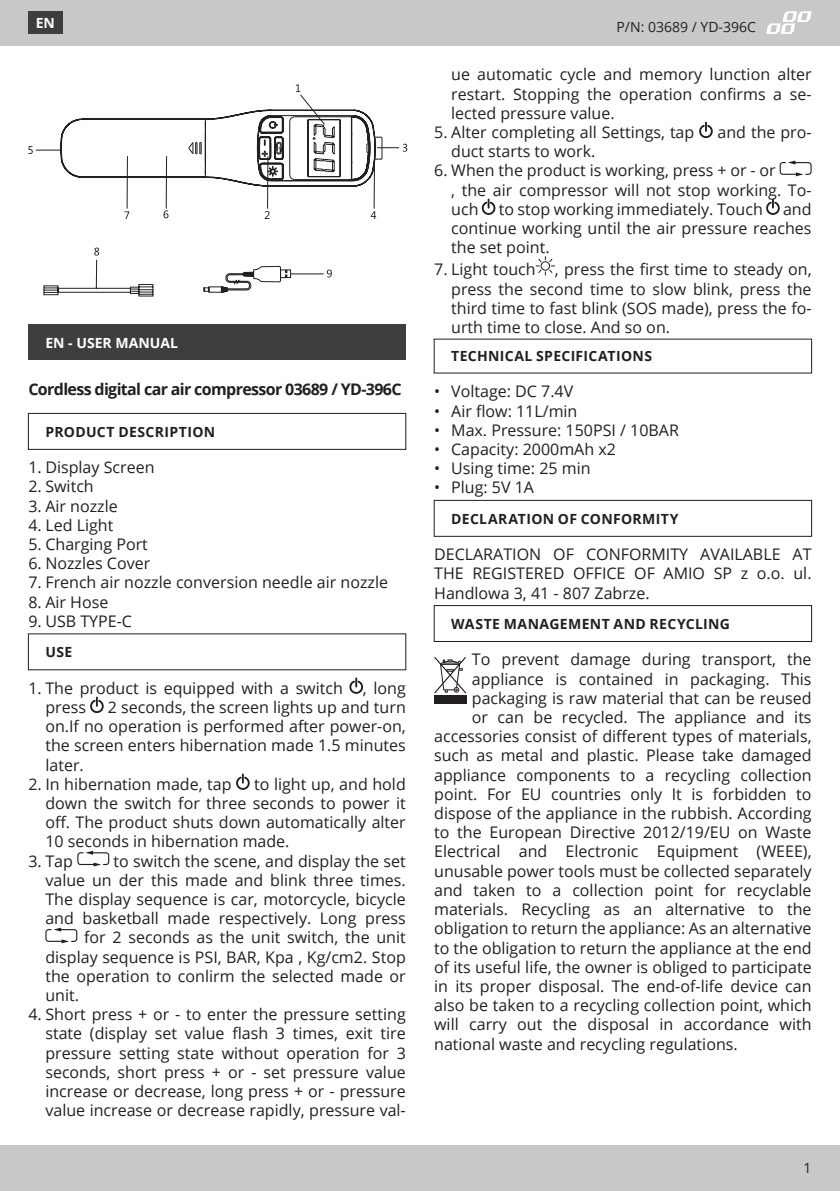
<style>
.page{position:relative;width:840px;height:1191px;background:#fff}
.page>*{position:absolute;margin:0;border:0;box-sizing:border-box;transform-origin:0 0}
.Tekst{font:16px/19.2px "Open Sans";color:#231f20;text-align:justify}
.Nazwa_produktu{font:700 16px "Open Sans";letter-spacing:-.04em;color:#231f20}
.Nagłówek_ROZDZIAŁU{font:700 14px "Open Sans";letter-spacing:.025em;color:#231f20}
.t1{font:14px "Open Sans";color:#231f20}
.Jezyk{font:700 14px "Open Sans";color:#fff}
.Jezyk_Ikona{font:700 14px "Open Sans";color:#fff}
</style>
<div class="page">
<div style="left:0;top:0;width:839px;height:45px;background:#c7c8ca"></div>
<div style="left:0;top:1145px;width:839px;height:46px;background:#c7c8ca"></div>
<svg style="left:766px;top:11px;width:45px;height:23px"></svg>
<div style="left:28px;top:324px;width:377px;height:36px;background:#3e3e3f"></div>
<div style="left:28px;top:413px;width:378px;height:37px;border:1px solid #231f20"></div>
<svg style="left:349px;top:677px;width:14px;height:17px"></svg>
<svg style="left:90px;top:696px;width:14px;height:17px"></svg>
<svg style="left:236px;top:773px;width:14px;height:17px"></svg>
<svg style="left:77px;top:850px;width:33px;height:16px"></svg>
<svg style="left:45px;top:927px;width:33px;height:16px"></svg>
<div style="left:433px;top:500px;width:378px;height:37px;border:1px solid #231f20"></div>
<div style="left:433px;top:605px;width:378px;height:37px;border:1px solid #231f20"></div>
<svg style="left:699px;top:121px;width:13px;height:17px"></svg>
<svg style="left:779px;top:161px;width:32px;height:15px"></svg>
<svg style="left:481px;top:198px;width:14px;height:17px"></svg>
<svg style="left:766px;top:198px;width:13px;height:17px"></svg>
<svg style="left:535px;top:256px;width:20px;height:20px"></svg>
<svg style="left:434px;top:657px;width:32px;height:36px"></svg>
<div style="left:434px;top:695px;width:32px;height:9px;background:#231f20"></div>
<div style="left:28px;top:11px;width:34px;height:23px;background:#3e3e3f"></div>
<svg style="left:28px;top:84px;width:379px;height:135px"></svg>
<svg style="left:43px;top:248px;width:288px;height:49px"></svg>
<p class="Jezyk_Ikona" style="left:36px;top:13px;width:21px">EN</p>
<p class="Jezyk" style="left:45px;top:332px;width:134px">EN - USER MANUAL</p>
<p class="Nazwa_produktu" style="left:28px;top:378px;width:374px">Cordless digital car air compressor 03689 / YD-396C</p>
<p class="Nagłówek_ROZDZIAŁU" style="left:45px;top:422px;width:171px">PRODUCT DESCRIPTION</p>
<p class="Tekst" style="left:28px;top:457px;width:128px">1. Display Screen</p>
<p class="Tekst" style="left:28px;top:476px;width:67px">2. Switch</p>
<p class="Tekst" style="left:28px;top:496px;width:91px">3. Air nozzle</p>
<p class="Tekst" style="left:28px;top:515px;width:86px">4. Led Light</p>
<p class="Tekst" style="left:28px;top:534px;width:121px">5. Charging Port</p>
<p class="Tekst" style="left:28px;top:553px;width:123px">6. Nozzles Cover</p>
<p class="Tekst" style="left:28px;top:572px;width:361px">7. French air nozzle conversion needle air nozzle</p>
<p class="Tekst" style="left:28px;top:592px;width:81px">8. Air Hose</p>
<p class="Tekst" style="left:28px;top:611px;width:105px">9. USB TYPE-C</p>
<p class="Nagłówek_ROZDZIAŁU" style="left:45px;top:642px;width:28px">USE</p>
<p class="Tekst" style="left:45px;top:678px;width:362px;text-indent:-17px">1. The product is equipped with a switch , long press</p>
<p class="Tekst" style="left:45px;top:697px;width:362px;text-indent:62px">2 seconds, the screen lights up and turn on.If no operation is performed after power-on, the screen enters hibernation made 1.5 minutes later.</p>
<p class="Tekst" style="left:28px;top:774px;width:205px">2. In hibernation made, tap</p>
<p class="Tekst" style="left:45px;top:774px;width:362px;text-indent:209px">to light up, and hold down the switch for three seconds to power it off. The product shuts down automatically alter 10 seconds in hibernation made.</p>
<p class="Tekst" style="left:28px;top:850px;width:46px">3. Tap</p>
<p class="Tekst" style="left:114px;top:850px;width:293px">to switch the scene, and display the set</p>
<p class="Tekst" style="left:45px;top:870px;width:362px">value un der this made and blink three times.</p>
<p class="Tekst" style="left:45px;top:889px;width:362px">The display sequence is car, motorcycle, bicycle</p>
<p class="Tekst" style="left:45px;top:908px;width:362px">and basketball made respectively. Long press</p>
<p class="Tekst" style="left:84px;top:927px;width:323px">for 2 seconds as the unit switch, the unit</p>
<p class="Tekst" style="left:45px;top:946px;width:362px">display sequence is PSI, BAR, Kpa , Kg/cm2. Stop</p>
<p class="Tekst" style="left:45px;top:966px;width:362px">the operation to conlirm the selected made or</p>
<p class="Tekst" style="left:45px;top:985px;width:35px">unit.</p>
<p class="Tekst" style="left:45px;top:1004px;width:362px;text-indent:-17px">4. Short press + or - to enter the pressure setting state (display set value flash 3 times, exit tire pressure setting state without operation for 3 seconds, short press + or - set pressure value increase or decrease, long press + or - pressure value increase or decrease rapidly, pressure val-</p>
<p class="t1" style="left:616px;top:18px;width:141px">P/N: 03689 / YD-396C</p>
<p class="Tekst" style="left:451px;top:64px;width:362px">ue automatic cycle and memory lunction alter restart. Stopping the operation confirms a se&shy;lected pressure value.</p>
<p class="Tekst" style="left:434px;top:122px;width:261px">5. Alter completing all Settings, tap</p>
<p class="Tekst" style="left:717px;top:122px;width:95px">and the pro-</p>
<p class="Tekst" style="left:451px;top:141px;width:145px">duct starts to work.</p>
<p class="Tekst" style="left:451px;top:160px;width:362px;text-align:left;text-indent:-17px">6. When the product is working, press + or - or<br>, the air compressor will not stop working. To&shy;uch</p>
<p class="Tekst" style="left:451px;top:199px;width:362px;text-indent:331px">and continue working until the air pressure reaches the set point.</p>
<p class="Tekst" style="left:451px;top:259px;width:362px;text-indent:-17px">7. Light touch , press the first time to steady on, press the second time to slow blink, press the third time to fast blink (SOS made), press the fo&shy;urth time to close. And so on.</p>
<p class="Nagłówek_ROZDZIAŁU" style="left:451px;top:346px;width:202px">TECHNICAL SPECIFICATIONS</p>
<p class="Tekst" style="left:434px;top:381px;width:140px">• Voltage: DC 7.4V</p>
<p class="Tekst" style="left:434px;top:401px;width:145px">• Air flow: 11L/min</p>
<p class="Tekst" style="left:434px;top:420px;width:246px">• Max. Pressure: 150PSI / 10BAR</p>
<p class="Tekst" style="left:434px;top:439px;width:183px">• Capacity: 2000mAh x2</p>
<p class="Tekst" style="left:434px;top:458px;width:158px">• Using time: 25 min</p>
<p class="Tekst" style="left:434px;top:477px;width:101px">• Plug: 5V 1A</p>
<p class="Nagłówek_ROZDZIAŁU" style="left:451px;top:509px;width:229px">DECLARATION OF CONFORMITY</p>
<p class="Tekst" style="left:434px;top:544px;width:379px">DECLARATION OF CONFORMITY AVAILABLE AT THE REGISTERED OFFICE OF AMIO SP z o.o. ul.<br>Handlowa 3, 41 - 807 Zabrze.</p>
<p class="Nagłówek_ROZDZIAŁU" style="left:451px;top:614px;width:280px">WASTE MANAGEMENT AND RECYCLING</p>
<p class="Tekst" style="left:471px;top:649px;width:341px">To prevent damage during transport, the</p>
<p class="Tekst" style="left:471px;top:669px;width:341px">appliance is contained in packaging. This</p>
<p class="Tekst" style="left:471px;top:688px;width:341px">packaging is raw material that can be reused</p>
<p class="Tekst" style="left:471px;top:707px;width:341px">or can be recycled. The appliance and its</p>
<p class="Tekst" style="left:434px;top:726px;width:379px">accessories consist of different types of materials,</p>
<p class="Tekst" style="left:434px;top:745px;width:378px">such as metal and plastic. Please take damaged</p>
<p class="Tekst" style="left:434px;top:765px;width:379px">appliance components to a recycling collection</p>
<p class="Tekst" style="left:434px;top:784px;width:378px">point. For EU countries only It is forbidden to</p>
<p class="Tekst" style="left:434px;top:803px;width:379px">dispose of the appliance in the rubbish. According</p>
<p class="Tekst" style="left:434px;top:822px;width:378px">to the European Directive 2012/19/EU on Waste</p>
<p class="Tekst" style="left:434px;top:841px;width:379px">Electrical and Electronic Equipment (WEEE),</p>
<p class="Tekst" style="left:434px;top:861px;width:379px">unusable power tools must be collected separately</p>
<p class="Tekst" style="left:434px;top:880px;width:379px">and taken to a collection point for recyclable</p>
<p class="Tekst" style="left:434px;top:899px;width:379px">materials. Recycling as an alternative to the</p>
<p class="Tekst" style="left:434px;top:918px;width:379px">obligation to return the appliance: As an alternative</p>
<p class="Tekst" style="left:434px;top:937px;width:379px">to the obligation to return the appliance at the end</p>
<p class="Tekst" style="left:434px;top:957px;width:379px">of its useful life, the owner is obliged to participate</p>
<p class="Tekst" style="left:434px;top:976px;width:379px">in its proper disposal. The end-of-life device can</p>
<p class="Tekst" style="left:434px;top:995px;width:379px">also be taken to a recycling collection point, which</p>
<p class="Tekst" style="left:434px;top:1014px;width:379px">will carry out the disposal in accordance with</p>
<p class="Tekst" style="left:434px;top:1033px;width:305px">national waste and recycling regulations.</p>
<p class="Tekst" style="left:498px;top:199px;width:265px">to stop working immediately. Touch</p>
<p class="t1" style="left:803px;top:1158px;width:10px">1</p>
</div>
